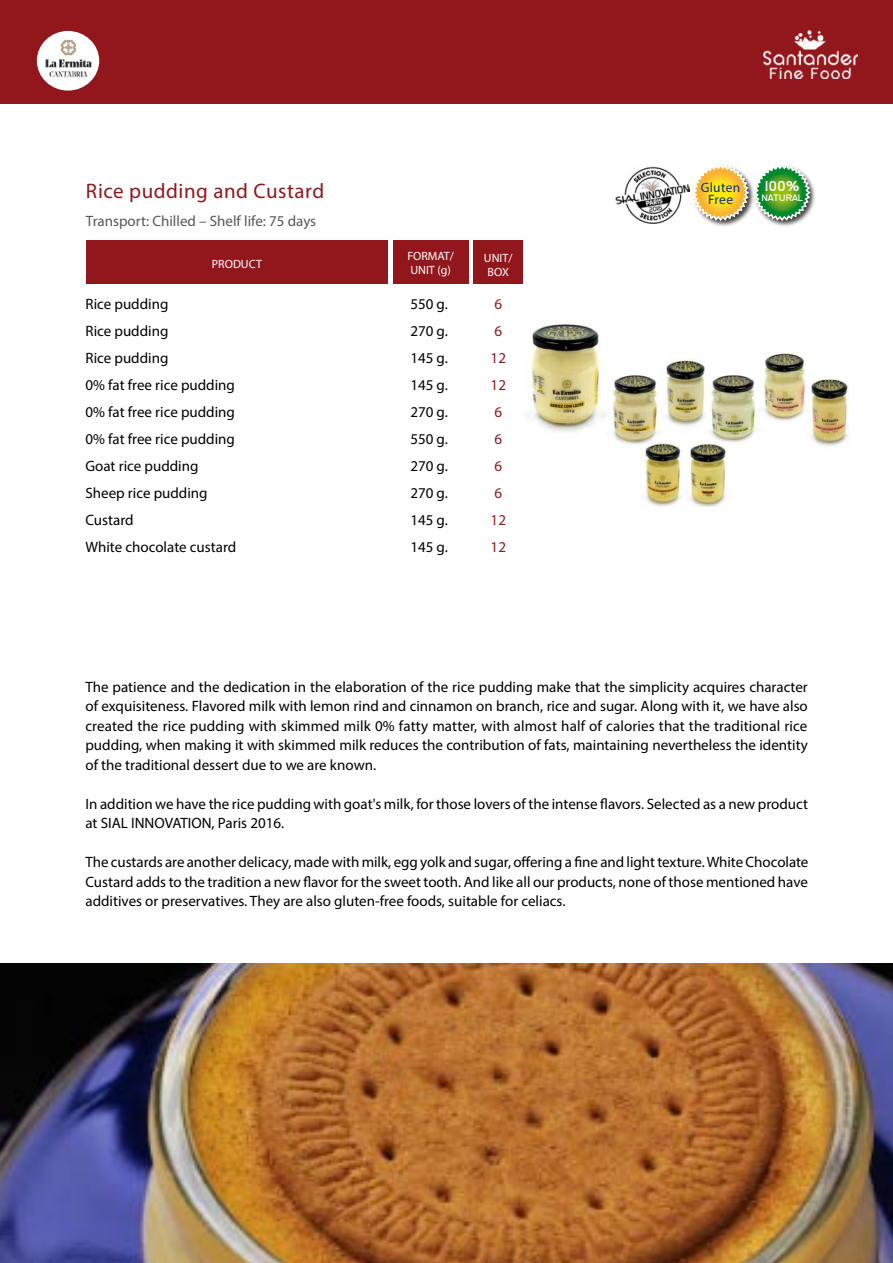
<style>
.page{position:relative;width:893px;height:1263px;background:#fff}
.page>*{position:absolute;margin:0;border:0;box-sizing:border-box;transform-origin:0 0}
.t1{font:21px "Myriad Pro";letter-spacing:.025em;color:#91171c}
.t2{font:700 15.15px "SF New Republic";color:#fff}
.t3{font:15px/27px "Myriad Pro";color:#000;text-align:justify}
.t4{font:15px "Myriad Pro";color:#57585a}
.t5{font:15px/27px "Myriad Pro";color:#91171c}
.t6{font:13.5px/12px "Myriad Pro";letter-spacing:.025em;color:#0c3083;text-align:center}
.t7{font:12px/13.8px "Myriad Pro";color:#fff}
.t8{font:700 9.75px "SF New Republic";color:#fff}
</style>
<div class="page">
<div style="left:0;top:0;width:893px;height:104px;background:#91171c"></div>
<img style="left:526px;top:316px;width:323px;height:190px">
<div style="left:753px;top:163px;width:64px;height:65px;background:#000;opacity:.75"></div>
<img style="left:616px;top:167px;width:73px;height:56px">
<img style="left:0;top:963px;width:893px;height:300px">
<div style="left:86px;top:240px;width:302px;height:44px;background:#91171c"></div>
<div style="left:393px;top:240px;width:76px;height:44px;background:#91171c"></div>
<div style="left:474px;top:240px;width:49px;height:44px;background:#91171c"></div>
<div style="left:691px;top:163px;width:65px;height:65px;background:#000;opacity:.75"></div>
<svg style="left:691px;top:163px;width:121px;height:59px"></svg>
<div style="left:37px;top:31px;width:62px;height:60px;background:#fff;border-radius:50%"></div>
<img style="left:44px;top:38px;width:48px;height:40px">
<img style="left:764px;top:31px;width:93px;height:48px">
<p class="t2" style="left:765px;top:178px;width:36px">100%</p>
<p class="t6" style="left:701px;top:181px;width:41px">Gluten<br>Free</p>
<h1 class="t1" style="left:86px;top:178px;width:240px">Rice pudding and Custard</h1>
<p class="t8" style="left:761px;top:193px;width:43px">NATURAL</p>
<p class="t4" style="left:86px;top:212px;width:232px">Transport: Chilled – Shelf life: 75 days</p>
<p class="t7" style="left:212px;top:257px;width:52px">PRODUCT</p>
<p class="t7" style="left:407px;top:249px;width:48px">FORMAT/<br>UNIT (g)</p>
<p class="t7" style="left:484px;top:251px;width:30px;text-align:center">UNIT/<br>BOX</p>
<p class="t3" style="left:85px;top:291px;width:152px;text-align:left">Rice pudding<br>Rice pudding<br>Rice pudding<br>0% fat free rice pudding<br>0% fat free rice pudding<br>0% fat free rice pudding<br>Goat rice pudding<br>Sheep rice pudding<br>Custard<br>White chocolate custard</p>
<p class="t3" style="left:410px;top:291px;width:39px">550 g.<br>270 g.<br>145 g.<br>145 g.<br>270 g.<br>550 g.<br>270 g.<br>270 g.<br>145 g.<br>145 g.</p>
<p class="t5" style="left:491px;top:291px;width:17px">6<br>6<br>12<br>12<br>6<br>6<br>6<br>6<br>12<br>12</p>
<p class="t3" style="left:85px;top:677px;width:724px;line-height:19.5px">The patience and the dedication in the elaboration of the rice pudding make that the simplicity acquires character of exquisiteness. Flavored milk with lemon rind and cinnamon on branch, rice and sugar. Along with it, we have also created the rice pudding with skimmed milk 0% fatty matter, with almost half of calories that the traditional rice pudding, when making it with skimmed milk reduces the contribution of fats, maintaining nevertheless the identity of the traditional dessert due to we are known.</p>
<p class="t3" style="left:85px;top:794px;width:724px;line-height:19.5px">In addition we have the rice pudding with goat's milk, for those lovers of the intense flavors. Selected as a new product at SIAL INNOVATION, Paris 2016.</p>
<p class="t3" style="left:85px;top:852px;width:724px;line-height:19.5px">The custards are another delicacy, made with milk, egg yolk and sugar, offering a fine and light texture. White Chocolate Custard adds to the tradition a new flavor for the sweet tooth. And like all our products, none of those mentioned have additives or preservatives. They are also gluten-free foods, suitable for celiacs.</p>
</div>
